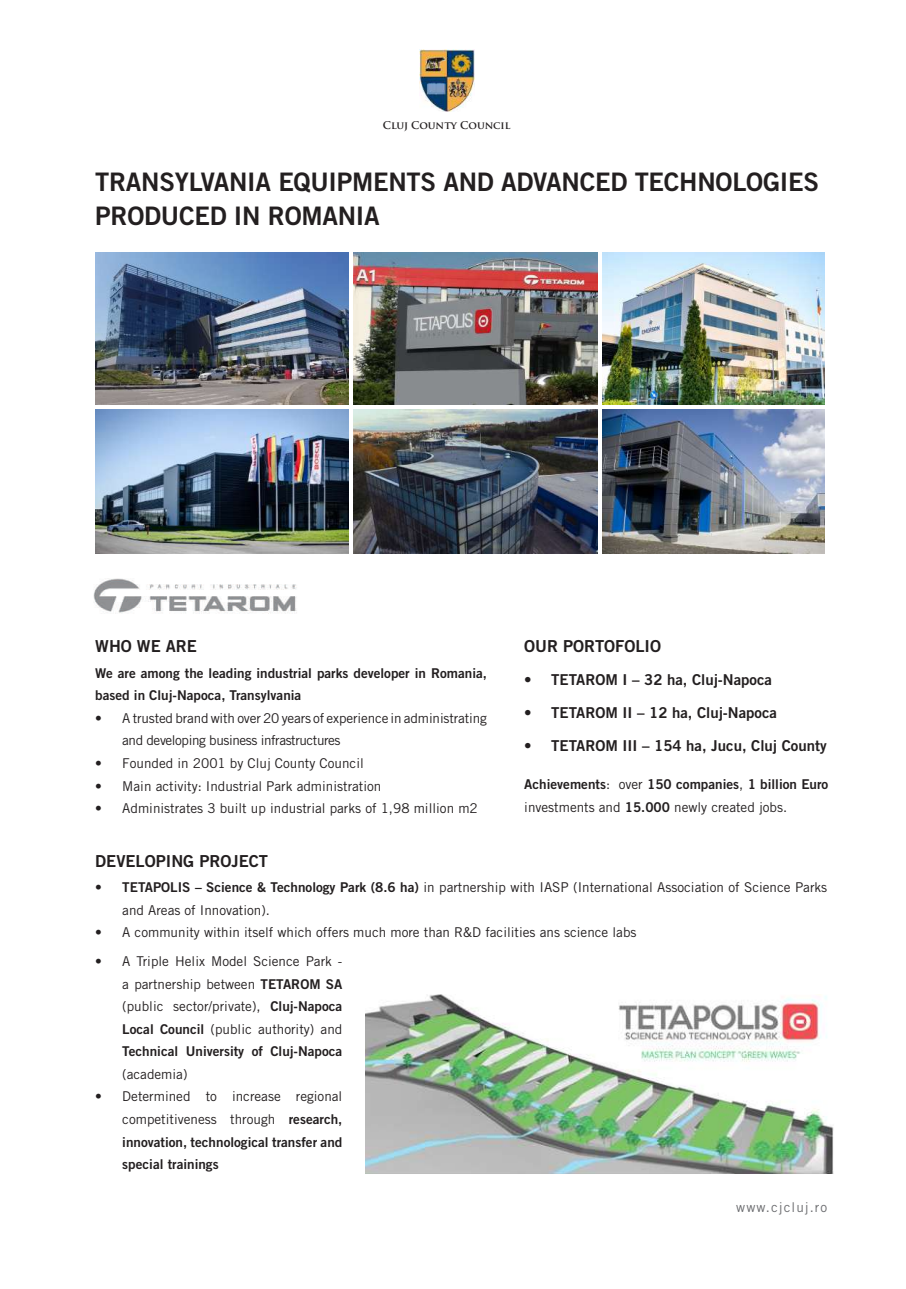
<style>
.page{position:relative;width:906px;height:1289px;background:#fff}
.page>*{position:absolute;margin:0;border:0;box-sizing:border-box;transform-origin:0 0}
.t1{font:25.5px "Trade Gothic Bold Two";letter-spacing:-.01em;color:#231f20}
.t2{font:16.5px "Trade Gothic Bold Two";color:#231f20}
.t3{font:15px "Trade Gothic Bold Two";color:#231f20}
.t4{font:13.5px/22.5px "Trade Gothic";color:#231f20}
.t5{font:13.5px/22.5px "Trade Gothic Bold Two";color:#231f20}
.t6{font:13.5px "Trade Gothic";letter-spacing:.08em;color:#6c6d70}
.t7{font:700 10.35px "Trajan Pro";color:#231f20}
.s1{font-family:"Trade Gothic Bold Two"}
.s2{font-family:"Trade Gothic"}
</style>
<div class="page">
<img style="left:419px;top:50px;width:55px;height:62px">
<img style="left:93px;top:578px;width:204px;height:36px">
<img style="left:366px;top:994px;width:468px;height:180px">
<img style="left:95px;top:409px;width:253px;height:144px">
<img style="left:95px;top:252px;width:253px;height:152px">
<img style="left:353px;top:252px;width:244px;height:152px">
<img style="left:602px;top:252px;width:222px;height:152px">
<img style="left:353px;top:409px;width:244px;height:144px">
<img style="left:602px;top:409px;width:222px;height:144px">
<p class="t7" style="left:383px;top:118px;width:129px">CLUJ COUNTY COUNCIL</p>
<h1 class="t1" style="left:95px;top:166px;width:30px">Transylvania</h1>
<h1 class="t1" style="left:278px;top:166px;width:49px">Equipments</h1>
<h1 class="t1" style="left:443px;top:166px;width:18px">and</h1>
<h1 class="t1" style="left:501px;top:166px;width:32px">Advanced</h1>
<h1 class="t1" style="left:634px;top:166px;width:31px">Technologies</h1>
<h1 class="t1" style="left:95px;top:200px;width:18px">produced</h1>
<h1 class="t1" style="left:234px;top:200px;width:104px">in ROMania</h1>
<p class="t2" style="left:95px;top:636px;width:103px">WHO WE ARE</p>
<p class="t5" style="left:95px;top:661px;width:393px">We are among the leading industrial parks developer in Romania, based in Cluj-Napoca, Transylvania</p>
<p class="t4" style="left:122px;top:706px;width:366px;text-indent:-27px">• A trusted brand with over 20 years of experience in administrating and developing business infrastructures</p>
<p class="t4" style="left:95px;top:751px;width:270px">• Founded in 2001 by Cluj County Council</p>
<p class="t4" style="left:95px;top:774px;width:288px">• Main activity: Industrial Park administration</p>
<p class="t4" style="left:95px;top:796px;width:384px">• Administrates 3 built up industrial parks of 1,98 million m2</p>
<p class="t2" style="left:95px;top:850px;width:174px">DEVELOPING PROJECT</p>
<p class="t4" style="left:122px;top:876px;width:706px;text-indent:-27px"><span class="s1">• TETAPOLIS – Science &amp; Technology Park (8.6 ha)</span> in partnership with IASP (International Association of Science Parks and Areas of Innovation).</p>
<p class="t4" style="left:95px;top:921px;width:543px">• A community within itself which offers much more than R&amp;D facilities ans science labs</p>
<p class="t2" style="left:524px;top:636px;width:138px">OUR PORTOFOLIO</p>
<p class="t3" style="left:524px;top:670px;width:249px">• TETAROM I – 32 ha, Cluj-Napoca</p>
<p class="t3" style="left:524px;top:703px;width:254px">• TETAROM II – 12 ha, Cluj-Napoca</p>
<p class="t3" style="left:524px;top:736px;width:304px">• TETAROM III – 154 ha, Jucu, Cluj County</p>
<p class="t5" style="left:524px;top:772px;width:306px">Achievements<span class="s2">: over</span> 150 companies<span class="s2">,</span> 1 billion Euro</p>
<p class="t4" style="left:524px;top:795px;width:264px">investments and <span class="s1">15.000</span> newly created jobs.</p>
<p class="t4" style="left:122px;top:950px;width:222px;text-align:justify;text-indent:-27px">• A Triple Helix Model Science Park - a partnership between <span class="s1">TETAROM SA </span>(public sector/private), <span class="s1">Cluj-Napoca Local Council</span> (public authority) and</p>
<p class="t5" style="left:122px;top:1040px;width:222px">Technical University of Cluj-Napoca</p>
<p class="t4" style="left:122px;top:1062px;width:67px">(academia)</p>
<p class="t4" style="left:95px;top:1085px;width:249px;text-align:right">• Determined to increase regional competitiveness through <span class="s1">research,</span></p>
<p class="t5" style="left:122px;top:1130px;width:222px">innovation, technological transfer and special trainings</p>
<p class="t6" style="left:736px;top:1198px;width:92px">www.cjcluj.ro</p>
</div>
